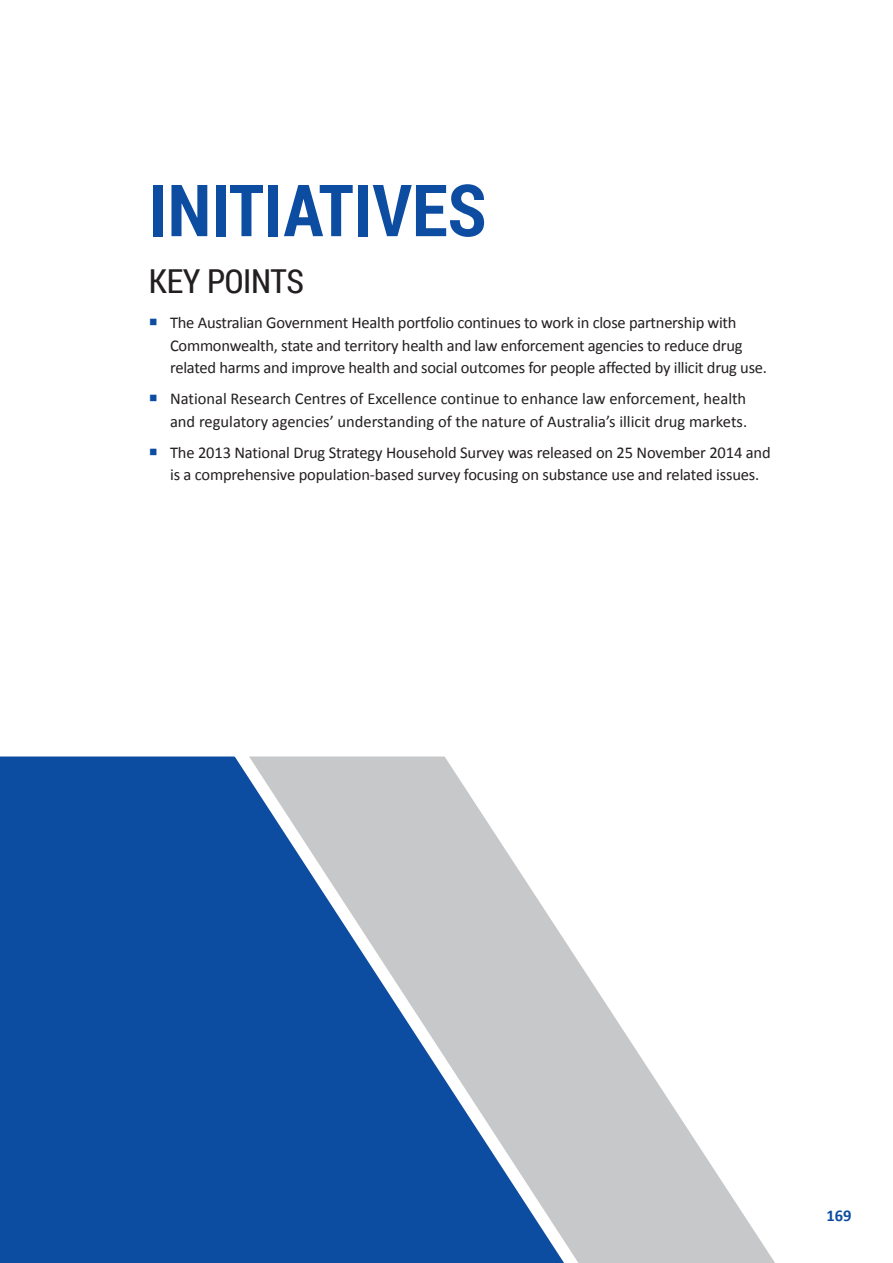
<style>
.page{position:relative;width:893px;height:1263px;background:#fff}
.page>*{position:absolute;margin:0;border:0;box-sizing:border-box;transform-origin:0 0}
.aaaBody{font:700 72px "Roboto Condensed";color:#0d4da1}
.aaaHeader_1{font:33px "Roboto Condensed";letter-spacing:-.01em;color:#231f20}
.t1{font:16.5px/22.5px "Calibri";letter-spacing:-.015em;color:#231f20}
.t2{font:700 16.5px "Calibri";color:#0d4da1}
</style>
<div class="page">
<svg style="left:611px;top:1012px;width:164px;height:251px;fill:#c7c8ca"></svg>
<svg style="left:0;top:756px;width:611px;height:507px;background:#527cb4"></svg>
<p class="aaaBody" style="left:149px;top:160px;width:339px">INITIATIVES</p>
<p class="aaaHeader_1" style="left:149px;top:258px;width:157px">KEY POINTS</p>
<p class="t1" style="left:170px;top:311px;width:598px">The Australian Government Health portfolio continues to work in close partnership with<br>Commonwealth, state and territory health and law enforcement agencies to reduce drug related harms and improve health and social outcomes for people affected by illicit drug use.</p>
<p class="t1" style="left:170px;top:387px;width:579px">National Research Centres of Excellence continue to enhance law enforcement, health and regulatory agencies’ understanding of the nature of Australia’s illicit drug markets.</p>
<p class="t1" style="left:170px;top:440px;width:602px">The 2013 National Drug Strategy Household Survey was released on 25 November 2014 and is a comprehensive population-based survey focusing on substance use and related issues.</p>
<p class="t2" style="left:826px;top:1205px;width:27px">169</p>
</div>
